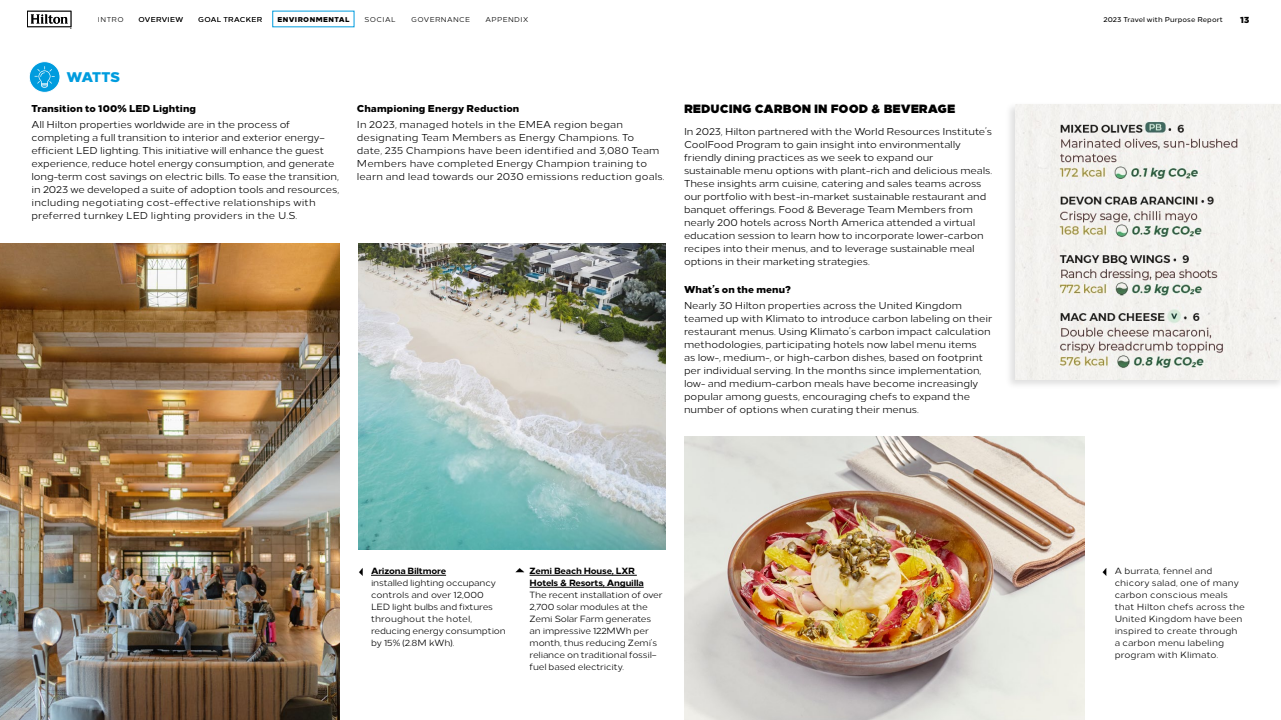
<style>
.page{position:relative;width:1281px;height:720px;background:#fff}
.page>*{position:absolute;margin:0;border:0;box-sizing:border-box;transform-origin:0 0}
.H4-PillarSubSection_14_14{font:800 14px "Loew Two Zero";letter-spacing:-.04em;color:#009cde}
.H2-Subhead_12_13_ALLCAPS{font:900 12px "Loew Two Zero";color:#000}
.P-BodyCopy_10_13{font:10px/13px "Loew Two Zero";letter-spacing:-.01em;color:#000}
.P-BodyCopy_10_13-2{font:10px/13px "Loew Two Zero";letter-spacing:.01em;color:#000}
.H3-Subhead_10_13_Heavy{font:800 10px "Loew Two Zero";letter-spacing:.005em;color:#000}
.P-BodyCopy_SM_9_12{font:9px/12px "Loew Two Zero";letter-spacing:-.015em;color:#000}
.P-BodyCopy_SM_9_12-2{font:9px/12px "Loew Two Zero";letter-spacing:.01em;color:#000}
.t1{font:800 9px "Loew Two Zero";color:#000}
.t2{font:7px "Loew Two Zero";letter-spacing:.055em;color:#000}
.t3{font:500 7px "Loew Two Zero";letter-spacing:.015em;color:#000}
.t4{font:800 7px "Loew Two Zero";letter-spacing:.055em;color:#000}
.s1{font-weight:800}
.s2{font-weight:800;color:#fff}
</style>
<div class="page">
<svg style="left:29px;top:61px;width:31px;height:32px"></svg>
<img style="left:0;top:244px;width:340px;height:476px">
<hr style="left:371px;top:575px;width:75px;height:1px;background:#000">
<svg style="left:359px;top:568px;width:3px;height:8px"></svg>
<img style="left:358px;top:244px;width:307px;height:306px">
<hr style="left:529px;top:575px;width:107px;height:1px;background:#000">
<hr style="left:529px;top:587px;width:114px;height:1px;background:#000">
<svg style="left:515px;top:568px;width:9px;height:4px"></svg>
<div style="left:1004px;top:102px;width:276px;height:288px;background:#000;opacity:.13"></div>
<img style="left:1015px;top:104px;width:265px;height:276px">
<img style="left:684px;top:436px;width:400px;height:284px">
<svg style="left:1102px;top:568px;width:4px;height:8px"></svg>
<svg style="left:27px;top:11px;width:44px;height:18px"></svg>
<p class="t2" style="left:98px;top:14px;width:27px">INTRO</p>
<p class="t2" style="left:138px;top:14px;width:46px">OVERVIEW</p>
<p class="t2" style="left:198px;top:14px;width:65px">GOAL TRACKER</p>
<p class="t4" style="left:277px;top:13px;width:74px">ENVIRONMENTAL</p>
<p class="t2" style="left:364px;top:14px;width:32px">SOCIAL</p>
<p class="t2" style="left:411px;top:14px;width:60px">GOVERNANCE</p>
<p class="t2" style="left:485px;top:14px;width:44px">APPENDIX</p>
<p class="t3" style="left:1103px;top:14px;width:121px">2023 Travel with Purpose Report</p>
<p class="t1" style="left:1239px;top:12px;width:11px">13</p>
<h4 class="H4-PillarSubSection_14_14" style="left:66px;top:65px;width:55px">WATTS</h4>
<h3 class="H3-Subhead_10_13_Heavy" style="left:32px;top:100px;width:166px">Transition to 100% LED Lighting</h3>
<p class="P-BodyCopy_10_13" style="left:32px;top:117px;width:309px">All Hilton properties worldwide are in the process of completing a full transition to interior and exterior energy– efficient LED lighting. This initiative will enhance the guest experience, reduce hotel energy consumption, and generate long-term cost savings on electric bills. To ease the transition, in 2023 we developed a suite of adoption tools and resources, including negotiating cost-effective relationships with preferred turnkey LED lighting providers in the U.S.</p>
<h3 class="H3-Subhead_10_13_Heavy" style="left:357px;top:100px;width:164px">Championing Energy Reduction</h3>
<p class="P-BodyCopy_10_13-2" style="left:357px;top:117px;width:309px">In 2023, managed hotels in the EMEA region began designating Team Members as Energy Champions. To<br>date, 235 Champions have been identified and 3,080 Team Members have completed Energy Champion training to learn and lead towards our 2030 emissions reduction goals.</p>
<h2 class="H2-Subhead_12_13_ALLCAPS" style="left:684px;top:98px;width:272px">REDUCING CARBON IN FOOD &amp; BEVERAGE</h2>
<p class="P-BodyCopy_10_13" style="left:684px;top:124px;width:310px">In 2023, Hilton partnered with the World Resources Institute’s CoolFood Program to gain insight into environmentally friendly dining practices as we seek to expand our sustainable menu options with plant-rich and delicious meals.<br>These insights arm cuisine, catering and sales teams across our portfolio with best-in-market sustainable restaurant and banquet offerings. Food &amp; Beverage Team Members from nearly 200 hotels across North America attended a virtual education session to learn how to incorporate lower-carbon recipes into their menus, and to leverage sustainable meal options in their marketing strategies.</p>
<h3 class="H3-Subhead_10_13_Heavy" style="left:684px;top:281px;width:108px">What’s on the menu?</h3>
<p class="P-BodyCopy_10_13" style="left:684px;top:298px;width:310px">Nearly 30 Hilton properties across the United Kingdom teamed up with Klimato to introduce carbon labeling on their restaurant menus. Using Klimato’s carbon impact calculation methodologies, participating hotels now label menu items<br>as low-, medium-, or high-carbon dishes, based on footprint per individual serving. In the months since implementation, low- and medium-carbon meals have become increasingly popular among guests, encouraging chefs to expand the number of options when curating their menus.</p>
<p class="P-BodyCopy_SM_9_12" style="left:371px;top:564px;width:136px"><span class="s1">Arizona Biltmore<br></span>installed lighting occupancy controls and over 12,000<br>LED light bulbs and fixtures throughout the hotel, reducing energy consumption by 15% (2.8M kWh).</p>
<p class="P-BodyCopy_SM_9_12" style="left:529px;top:564px;width:134px"><span class="s1">Zemi Beach House, LXR<br>Hotels &amp; Resorts, Anguilla<br></span>The recent installation of over<br>2,700 solar modules at the<br>Zemi Solar Farm generates an impressive 122MWh per month, thus reducing Zemi’s reliance on traditional fossil– fuel based electricity.<span class="s2">.</span></p>
<p class="P-BodyCopy_SM_9_12-2" style="left:1114px;top:564px;width:132px">A burrata, fennel and chicory salad, one of many carbon conscious meals that Hilton chefs across the<br>United Kingdom have been inspired to create through a carbon menu labeling program with Klimato.</p>
</div>
